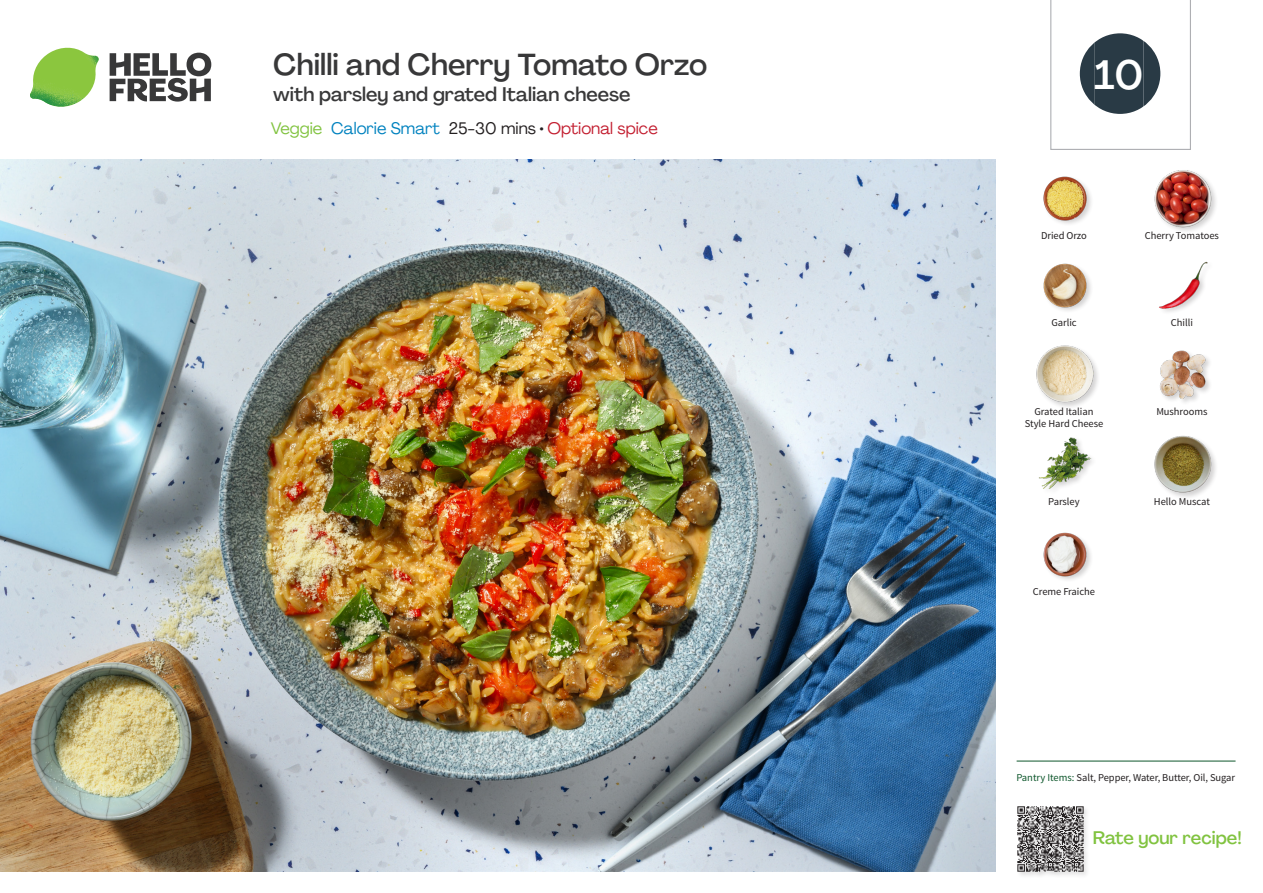
<style>
.page{position:relative;width:1263px;height:893px;background:#fff}
.page>*{position:absolute;margin:0;border:0;box-sizing:border-box;transform-origin:0 0}
._24_Recipe_Nr_Bag{font:500 40.5px "Agrandir";color:#fff}
._15_Titel_UK{font:500 30px "Agrandir";color:#383839}
._15_Titel_UK-2{font:500 19.5px "Agrandir";color:#383839}
.t1{font:500 18px "Agrandir";color:#81c340}
._02_Box_Type{font:16.5px "Agrandir";color:#c31f31}
._18_FRONT_ingredients_UK{font:10.5px "Source Sans Pro";letter-spacing:-.005em;color:#231f20}
.t2{font:10.5px "Source Sans Variable";letter-spacing:-.005em;color:#231f20}
.s1{color:#81c340}
.s2{color:#0082bf}
.s3{color:#231f20}
.s4{font-family:"Source Sans Pro";color:#0e572c}
</style>
<div class="page">
<svg style="left:110px;top:53px;width:101px;height:49px"></svg>
<img style="left:30px;top:48px;width:69px;height:59px">
<img style="left:0;top:159px;width:995px;height:713px">
<hr style="left:1016px;top:761px;width:219px;height:1px;background:#0e572c">
<div style="left:1016px;top:805px;width:74px;height:74px;background:#f9f9f9"></div>
<img style="left:1017px;top:806px;width:69px;height:69px">
<div style="left:1154px;top:169px;width:64px;height:64px;background:#231f20;opacity:.2"></div>
<img style="left:1154px;top:170px;width:58px;height:57px">
<img style="left:1043px;top:176px;width:48px;height:48px">
<img style="left:1159px;top:261px;width:49px;height:51px">
<img style="left:1043px;top:263px;width:48px;height:48px">
<img style="left:1160px;top:350px;width:50px;height:53px">
<div style="left:1035px;top:344px;width:66px;height:65px;background:#231f20;opacity:.2"></div>
<img style="left:1036px;top:345px;width:58px;height:58px">
<div style="left:1154px;top:434px;width:64px;height:66px;background:#231f20;opacity:.2"></div>
<img style="left:1154px;top:435px;width:58px;height:58px">
<img style="left:1039px;top:437px;width:53px;height:53px">
<img style="left:1043px;top:532px;width:48px;height:48px">
<svg style="left:1050px;top:0;width:141px;height:150px"></svg>
<p class="_15_Titel_UK" style="left:273px;top:46px;width:435px">Chilli and Cherry Tomato Orzo</p>
<p class="_15_Titel_UK-2" style="left:273px;top:82px;width:359px">with parsley and grated Italian cheese</p>
<p class="_02_Box_Type" style="left:271px;top:118px;width:389px"><span class="s1">Veggie</span> <span class="s2">Calorie Smart</span> <span class="s3">25-30 mins •</span> Optional spice</p>
<p class="_24_Recipe_Nr_Bag" style="left:1094px;top:50px;width:51px">10</p>
<p class="_18_FRONT_ingredients_UK" style="left:1041px;top:229px;width:47px">Dried Orzo</p>
<p class="_18_FRONT_ingredients_UK" style="left:1145px;top:229px;width:76px">Cherry Tomatoes</p>
<p class="_18_FRONT_ingredients_UK" style="left:1051px;top:316px;width:27px">Garlic</p>
<p class="_18_FRONT_ingredients_UK" style="left:1171px;top:316px;width:23px">Chilli</p>
<p class="_18_FRONT_ingredients_UK" style="left:1034px;top:405px;width:60px">Grated Italian</p>
<p class="_18_FRONT_ingredients_UK" style="left:1156px;top:405px;width:53px">Mushrooms</p>
<p class="_18_FRONT_ingredients_UK" style="left:1025px;top:417px;width:80px">Style Hard Cheese</p>
<p class="_18_FRONT_ingredients_UK" style="left:1048px;top:495px;width:33px">Parsley</p>
<p class="_18_FRONT_ingredients_UK" style="left:1154px;top:495px;width:57px">Hello Muscat</p>
<p class="_18_FRONT_ingredients_UK" style="left:1033px;top:585px;width:64px">Creme Fraiche</p>
<p class="t2" style="left:1016px;top:771px;width:220px"><span class="s4">Pantry Items:</span> Salt, Pepper, Water, Butter, Oil, Sugar</p>
<h3 class="t1" style="left:1093px;top:827px;width:150px">Rate your recipe!</h3>
</div>
